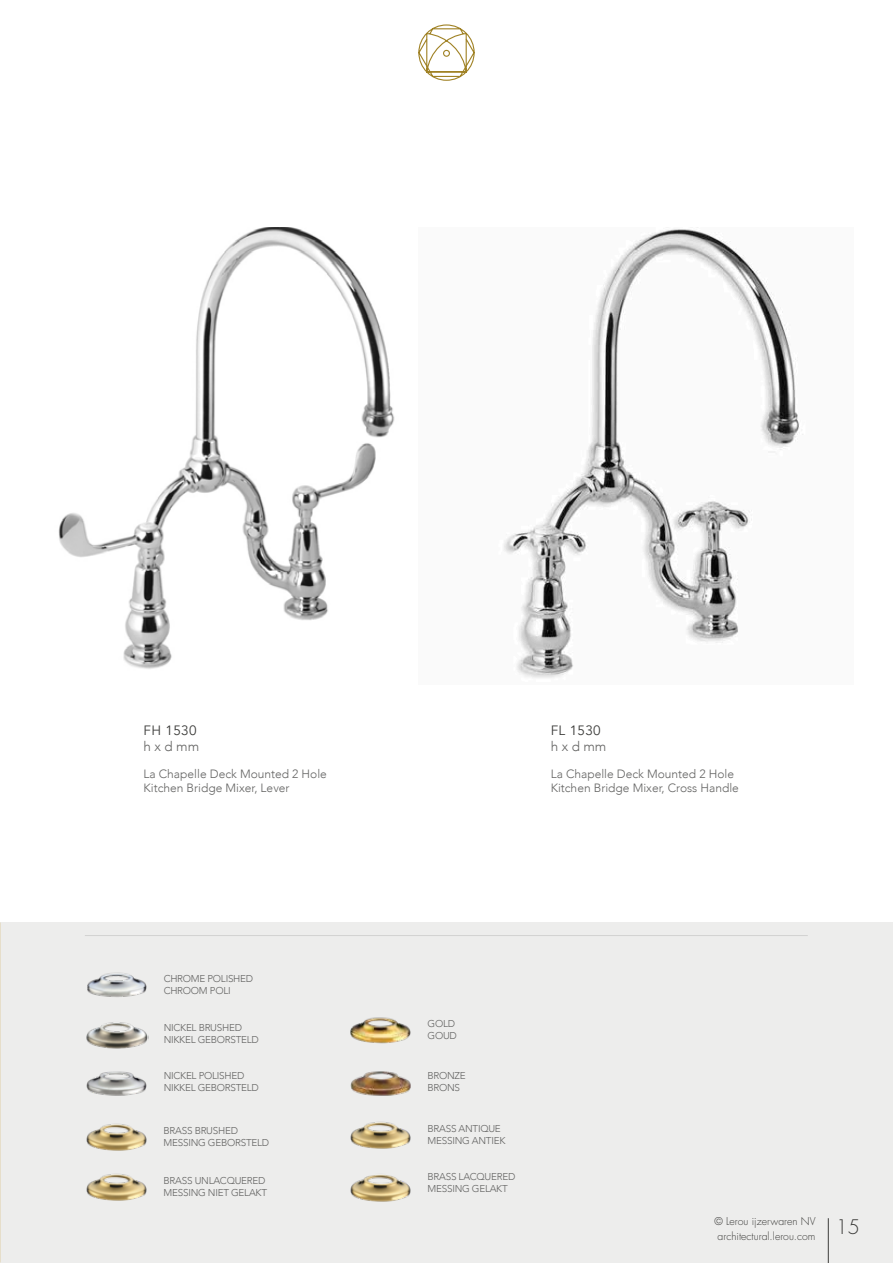
<style>
.page{position:relative;width:893px;height:1263px;background:#fff}
.page>*{position:absolute;margin:0;border:0;box-sizing:border-box;transform-origin:0 0}
.t1{font:300 19.5px "Futura LT";color:#3c3c3a}
.t2{font:13.5px "Avenir";letter-spacing:.025em;color:#3c3c3a}
.t3{font:300 13.5px "Avenir";color:#636362}
.t4{font:300 12px/13.5px "Avenir";color:#636362}
.t5{font:300 10.5px/15px "Futura LT";color:#3c3c3a;text-align:center}
.t6{font:300 9.9px/11.9px "Avenir";letter-spacing:-.025em;color:#636362}
</style>
<div class="page">
<svg style="left:418px;top:24px;width:57px;height:57px"></svg>
<div style="left:0;top:923px;width:893px;height:340px;background:#ededec"></div>
<img style="left:58px;top:227px;width:337px;height:442px">
<img style="left:504px;top:227px;width:299px;height:451px">
<hr style="left:85px;top:935px;width:723px;height:1px;background:#d2d2d1">
<img style="left:87px;top:972px;width:60px;height:25px">
<img style="left:86px;top:1022px;width:63px;height:27px">
<img style="left:86px;top:1071px;width:61px;height:25px">
<img style="left:86px;top:1173px;width:61px;height:28px">
<img style="left:86px;top:1123px;width:61px;height:28px">
<img style="left:350px;top:1017px;width:61px;height:27px">
<img style="left:350px;top:1071px;width:61px;height:25px">
<img style="left:350px;top:1121px;width:61px;height:28px">
<img style="left:350px;top:1175px;width:61px;height:27px">
<hr style="left:828px;top:1218px;width:1px;height:45px;background:#3c3c3a">
<h2 class="t2" style="left:144px;top:722px;width:55px">FH 1530</h2>
<h2 class="t3" style="left:144px;top:738px;width:57px">h x d mm</h2>
<p class="t4" style="left:144px;top:767px;width:185px">La Chapelle Deck Mounted 2 Hole<br>Kitchen Bridge Mixer, Lever</p>
<h2 class="t2" style="left:551px;top:722px;width:52px">FL 1530</h2>
<h2 class="t3" style="left:551px;top:738px;width:57px">h x d mm</h2>
<p class="t4" style="left:551px;top:767px;width:190px">La Chapelle Deck Mounted 2 Hole<br>Kitchen Bridge Mixer, Cross Handle</p>
<p class="t6" style="left:164px;top:973px;width:91px">CHROME POLISHED<br>CHROOM POLI</p>
<p class="t6" style="left:164px;top:1021px;width:97px">NICKEL BRUSHED<br>NIKKEL GEBORSTELD</p>
<p class="t6" style="left:164px;top:1070px;width:97px">NICKEL POLISHED<br>NIKKEL GEBORSTELD</p>
<p class="t6" style="left:164px;top:1124px;width:107px">BRASS BRUSHED<br>MESSING GEBORSTELD</p>
<p class="t6" style="left:428px;top:1018px;width:31px">GOLD<br>GOUD</p>
<p class="t6" style="left:427px;top:1070px;width:40px">BRONZE<br>BRONS</p>
<p class="t6" style="left:428px;top:1122px;width:79px">BRASS ANTIQUE<br>MESSING ANTIEK</p>
<p class="t6" style="left:164px;top:1174px;width:105px">BRASS UNLACQUERED<br>MESSING NIET GELAKT</p>
<p class="t6" style="left:428px;top:1171px;width:89px">BRASS LACQUERED<br>MESSING GELAKT</p>
<p class="t5" style="left:714px;top:1214px;width:103px">© Lerou ijzerwaren NV architectural.lerou.com</p>
<h1 class="t1" style="left:836px;top:1215px;width:26px">15</h1>
</div>
